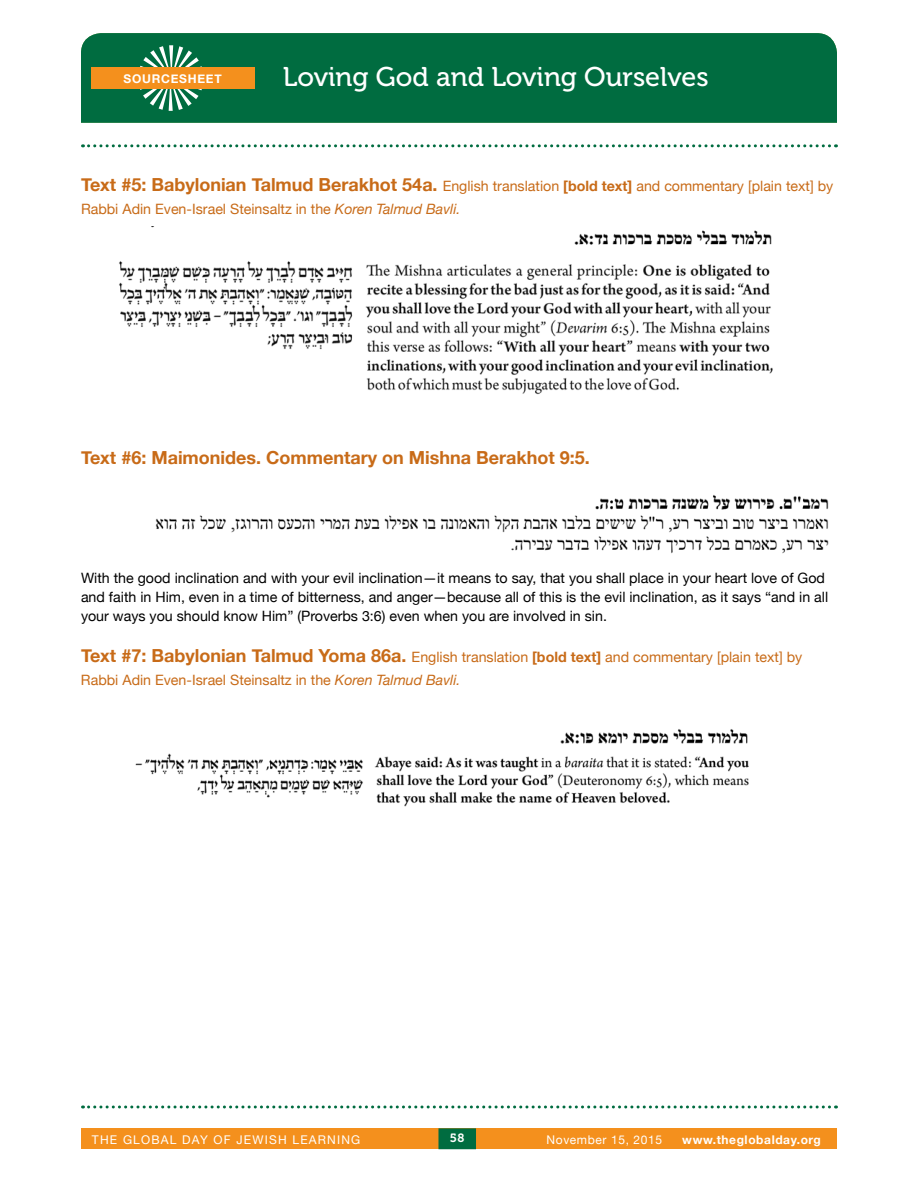
<style>
.page{position:relative;width:918px;height:1188px;background:#fff}
.page>*{position:absolute;margin:0;border:0;box-sizing:border-box;transform-origin:0 0}
.t1{font:27px "Museo 500";color:#fff}
.t2{font:700 18px "Helvetica Neue";color:#c86b18}
.t3{font:14.25px/22.5px "Helvetica Neue";color:#c86b18}
.t4{font:14.25px/18.8px "Helvetica Neue";color:#000}
.t5{font:12px "Helvetica Neue";letter-spacing:.05em;color:#fff}
.t6{font:700 12px "Helvetica Neue";letter-spacing:.06em;color:#fff}
.t7{font:12px "Museo 700";color:#fff}
.s1{font-weight:700;font-size:18px}
.s2{font-weight:700}
.s3{font-style:italic}
</style>
<div class="page">
<svg style="left:89px;top:144px;width:748px;height:3px"></svg>
<svg style="left:89px;top:1106px;width:748px;height:2px"></svg>
<div style="left:81px;top:33px;width:756px;height:90px;background:#006c40"></div>
<img style="left:119px;top:226px;width:654px;height:169px">
<img style="left:155px;top:495px;width:674px;height:59px">
<img style="left:135px;top:729px;width:614px;height:78px">
<div style="left:81px;top:1128px;width:756px;height:21px;background:#f4901d"></div>
<svg style="left:438px;top:1128px;width:38px;height:21px"></svg>
<svg style="left:132px;top:39px;width:77px;height:77px;background:#2d8662"></svg>
<div style="left:91px;top:67px;width:164px;height:22px;background:#f4901d"></div>
<p class="t6" style="left:124px;top:71px;width:100px">sourcesh eet</p>
<h1 class="t1" style="left:283px;top:62px;width:427px">Loving God and Loving Ourselves</h1>
<p class="t3" style="left:81px;top:175px;width:754px"><span class="s1">Text #5: Babylonian Talmud Berakhot 54a.</span> English translation <span class="s2">[bold text]</span> and commentary [plain text] by<br>Rabbi Adin Even-Israel Steinsaltz in the <span class="s3">Koren Talmud Bavli.</span></p>
<p class="t2" style="left:81px;top:447px;width:510px">Text #6: Maimonides. Commentary on Mishna Berakhot 9:5.</p>
<p class="t4" style="left:81px;top:569px;width:749px">With the good inclination and with your evil inclination—it means to say, that you shall place in your heart love of God and faith in Him, even in a time of bitterness, and anger—because all of this is the evil inclination, as it says “and in all your ways you should know Him” (Proverbs 3:6) even when you are involved in sin.</p>
<p class="t3" style="left:81px;top:646px;width:723px"><span class="s1">Text #7: Babylonian Talmud Yoma 86a.</span> English translation <span class="s2">[bold text]</span> and commentary [plain text] by<br>Rabbi Adin Even-Israel Steinsaltz in the <span class="s3">Koren Talmud Bavli.</span></p>
<p class="t7" style="left:450px;top:1131px;width:16px">58</p>
<p class="t6" style="left:682px;top:1132px;width:140px">www.theglobalday.org</p>
<p class="t5" style="left:92px;top:1132px;width:17px">The</p>
<p class="t5" style="left:123px;top:1132px;width:20px">Global</p>
<p class="t5" style="left:182px;top:1132px;width:71px">Day of Jewish</p>
<p class="t5" style="left:292px;top:1132px;width:18px">Learning</p>
<p class="t5" style="left:547px;top:1132px;width:117px">November 15, 2015</p>
</div>
